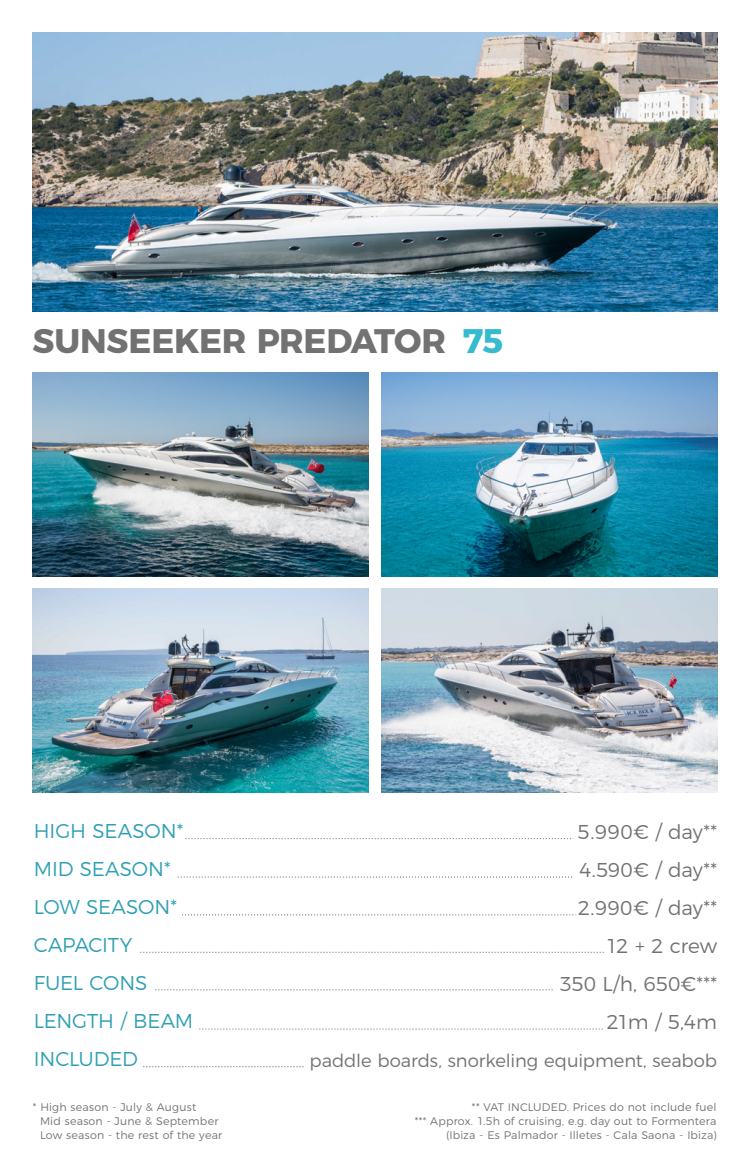
<style>
.page{position:relative;width:750px;height:1172px;background:#fff}
.page>*{position:absolute;margin:0;border:0;box-sizing:border-box;transform-origin:0 0}
.t1{font:700 34px "Montserrat";letter-spacing:-.005em;color:#727272}
.t2{font:300 20px/38px "Montserrat";letter-spacing:-.01em;color:#727272;text-align:right}
.t3{font:300 20px/38px "Montserrat";letter-spacing:-.01em;color:#2fa0b4}
.t4{font:300 20px "Montserrat";letter-spacing:-.015em;color:#2fa1b5}
.t5{font:300 18px "Montserrat";letter-spacing:-.005em;color:#727272}
.t6{font:300 11px/14px "Montserrat";letter-spacing:.015em;color:#727272;text-align:right}
.s1{color:#35bace}
</style>
<div class="page">
<svg style="left:185px;top:838px;width:388px;height:1px"></svg>
<svg style="left:178px;top:876px;width:394px;height:1px"></svg>
<svg style="left:182px;top:914px;width:392px;height:1px"></svg>
<svg style="left:140px;top:952px;width:464px;height:1px"></svg>
<svg style="left:155px;top:989px;width:398px;height:1px"></svg>
<svg style="left:199px;top:1028px;width:404px;height:1px"></svg>
<svg style="left:143px;top:1066px;width:161px;height:1px"></svg>
<img style="left:32px;top:32px;width:685px;height:280px">
<img style="left:32px;top:372px;width:337px;height:204px">
<img style="left:381px;top:372px;width:336px;height:204px">
<img style="left:32px;top:588px;width:337px;height:204px">
<img style="left:381px;top:588px;width:336px;height:204px">
<h1 class="t1" style="left:33px;top:313px;width:472px">SUNSEEKER PREDATOR <span class="s1">75</span></h1>
<h2 class="t3" style="left:34px;top:810px;width:161px">HIGH SEASON*<br>MID SEASON*<br>LOW SEASON*<br>CAPACITY<br>FUEL CONS<br>LENGTH / BEAM</h2>
<h2 class="t4" style="left:34px;top:1043px;width:105px">INCLUDED</h2>
<p class="t6" style="left:40px;top:1099px;width:184px;text-align:left;text-indent:-7px">* High season - July &amp; August<br>Mid season - June &amp; September<br>Low season - the rest of the year</p>
<h2 class="t2" style="left:559px;top:811px;width:159px">5.990€ / day**<br>4.590€ / day**<br>2.990€ / day**<br>12 + 2 crew<br>350 L/h, 650€***<br>21m / 5,4m</h2>
<h3 class="t5" style="left:309px;top:1046px;width:409px">paddle boards, snorkeling equipment, seabob</h3>
<p class="t6" style="left:414px;top:1099px;width:303px">** VAT INCLUDED. Prices do not include fuel<br>*** Approx. 1.5h of cruising, e.g. day out to Formentera (Ibiza - Es Palmador - Illetes - Cala Saona - Ibiza)</p>
</div>
